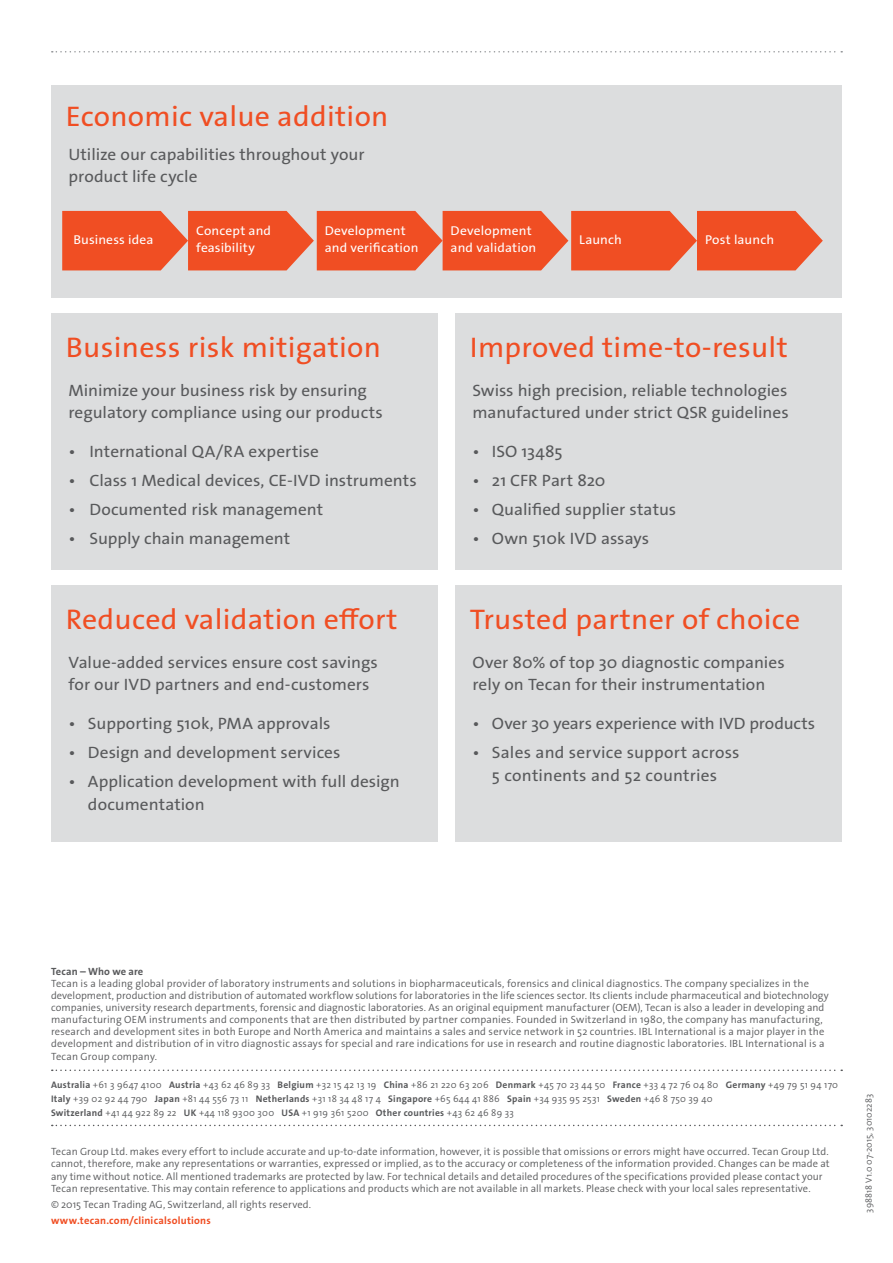
<style>
.page{position:relative;width:893px;height:1263px;background:#fff}
.page>*{position:absolute;margin:0;border:0;box-sizing:border-box;transform-origin:0 0}
.t1{font:28.5px "The Sans Os F";letter-spacing:.01em;color:#f04e23;scale:1.05 1}
.t2{font:16.5px/22.5px "The Sans Os F";color:#58595b;scale:1.05 1}
.t3{font:12.9px/17.5px "The Sans Os F";letter-spacing:.01em;color:#fff;scale:1.05 1}
.t4{font:300 10.5px/12px "The Sans Os F";letter-spacing:.01em;color:#58595b}
.t5{font:700 10.5px "The Sans Os F";letter-spacing:.025em;color:#f04e23}
.t6{font:700 10.5px "The Sans Os F";letter-spacing:.01em;color:#58595b}
.t7{font:300 9.6px/14.1px "The Sans Os F";letter-spacing:.025em;color:#58595b}
.t8{font:300 9px "The Sans Os F";letter-spacing:.01em;color:#58595b}
.s1{font-weight:700}
</style>
<div class="page">
<svg style="left:52px;top:51px;width:790px;height:2px"></svg>
<svg style="left:52px;top:1069px;width:790px;height:2px"></svg>
<svg style="left:52px;top:1125px;width:790px;height:1px"></svg>
<div style="left:51px;top:85px;width:791px;height:213px;background:#dcddde"></div>
<div style="left:51px;top:313px;width:387px;height:257px;background:#dcddde"></div>
<div style="left:51px;top:585px;width:387px;height:256px;background:#dcddde"></div>
<div style="left:455px;top:313px;width:387px;height:257px;background:#dcddde"></div>
<div style="left:455px;top:585px;width:387px;height:256px;background:#dcddde"></div>
<svg style="left:62px;top:211px;width:761px;height:59px;background:#ed5e38"></svg>
<h1 class="t1" style="left:66px;top:98px;width:309px">Economic value addition</h1>
<h2 class="t2" style="left:68px;top:143px;width:283px">Utilize our capabilities throughout your product life cycle</h2>
<p class="t3" style="left:73px;top:231px;width:78px">Business idea</p>
<p class="t3" style="left:325px;top:222px;width:91px">Development and verification</p>
<p class="t3" style="left:451px;top:222px;width:83px">Development and validation</p>
<p class="t3" style="left:579px;top:231px;width:42px">Launch</p>
<p class="t3" style="left:705px;top:231px;width:67px">Post launch</p>
<p class="t3" style="left:196px;top:222px;width:73px">Concept and feasibility</p>
<h1 class="t1" style="left:66px;top:329px;width:302px">Business risk mitigation</h1>
<h1 class="t1" style="left:470px;top:329px;width:304px">Improved time-to-result</h1>
<h2 class="t2" style="left:68px;top:379px;width:301px">Minimize your business risk by ensuring regulatory compliance using our products</h2>
<h2 class="t2" style="left:472px;top:379px;width:303px">Swiss high precision, reliable technologies manufactured under strict QSR guidelines</h2>
<h2 class="t2" style="left:68px;top:441px;width:240px">• International QA/RA expertise</h2>
<h2 class="t2" style="left:68px;top:470px;width:333px">• Class 1 Medical devices, CE-IVD instruments</h2>
<h2 class="t2" style="left:68px;top:498px;width:244px">• Documented risk management</h2>
<h2 class="t2" style="left:68px;top:527px;width:213px">• Supply chain management</h2>
<h2 class="t2" style="left:472px;top:441px;width:87px">• ISO 13485</h2>
<h2 class="t2" style="left:472px;top:470px;width:128px">• 21 CFR Part 820</h2>
<h2 class="t2" style="left:472px;top:498px;width:196px">• Qualified supplier status</h2>
<h2 class="t2" style="left:472px;top:527px;width:170px">• Own 510k IVD assays</h2>
<h1 class="t1" style="left:66px;top:601px;width:317px">Reduced validation effort</h1>
<h1 class="t1" style="left:470px;top:601px;width:316px">Trusted partner of choice</h1>
<h2 class="t2" style="left:68px;top:651px;width:296px">Value-added services ensure cost savings for our IVD partners and end-customers</h2>
<h2 class="t2" style="left:472px;top:651px;width:299px">Over 80% of top 30 diagnostic companies rely on Tecan for their instrumentation</h2>
<h2 class="t2" style="left:68px;top:713px;width:251px">• Supporting 510k, PMA approvals</h2>
<h2 class="t2" style="left:68px;top:741px;width:261px">• Design and development services</h2>
<h2 class="t2" style="left:88px;top:770px;width:298px;text-indent:-20px">• Application development with full design documentation</h2>
<h2 class="t2" style="left:472px;top:713px;width:328px">• Over 30 years experience with IVD products</h2>
<h2 class="t2" style="left:472px;top:741px;width:256px;text-align:center">• Sales and service support across<br>5 continents and 52 countries</h2>
<p class="t6" style="left:51px;top:965px;width:94px">Tecan – Who we are</p>
<p class="t4" style="left:51px;top:978px;width:779px">Tecan is a leading global provider of laboratory instruments and solutions in biopharmaceuticals, forensics and clinical diagnostics. The company specializes in the development, production and distribution of automated workflow solutions for laboratories in the life sciences sector. Its clients include pharmaceutical and biotechnology companies, university research departments, forensic and diagnostic laboratories. As an original equipment manufacturer (OEM), Tecan is also a leader in developing and manufacturing OEM instruments and components that are then distributed by partner companies. Founded in Switzerland in 1980, the company has manufacturing, research and development sites in both Europe and North America and maintains a sales and service network in 52 countries. IBL International is a major player in the development and distribution of in vitro diagnostic assays for special and rare indications for use in research and routine diagnostic laboratories. IBL International is a Tecan Group company.</p>
<p class="t7" style="left:51px;top:1078px;width:789px"><span class="s1">Australia</span> +61 3 9647 4100 <span class="s1">Austria</span> +43 62 46 89 33 <span class="s1">Belgium</span> +32 15 42 13 19 <span class="s1">China</span> +86 21 220 63 206 <span class="s1">Denmark</span> +45 70 23 44 50 <span class="s1">France</span> +33 4 72 76 04 80 <span class="s1">Germany</span> +49 79 51 94 170<br><span class="s1">Italy</span> +39 02 92 44 790 <span class="s1">Japan</span> +81 44 556 73 11 <span class="s1">Netherlands</span> +31 18 34 48 17 4 <span class="s1">Singapore</span> +65 644 41 886 <span class="s1">Spain</span> +34 935 95 2531 <span class="s1">Sweden</span> +46 8 750 39 40<br><span class="s1">Switzerland</span> +41 44 922 89 22 <span class="s1">UK</span> +44 118 9300 300 <span class="s1">USA</span> +1 919 361 5200 <span class="s1">Other countries</span> +43 62 46 89 33</p>
<p class="t4" style="left:51px;top:1146px;width:780px">Tecan Group Ltd. makes every effort to include accurate and up-to-date information, however, it is possible that omissions or errors might have occurred. Tecan Group Ltd. cannot, therefore, make any representations or warranties, expressed or implied, as to the accuracy or completeness of the information provided. Changes can be made at any time without notice. All mentioned trademarks are protected by law. For technical details and detailed procedures of the specifications provided please contact your Tecan representative. This may contain reference to applications and products which are not available in all markets. Please check with your local sales representative.</p>
<p class="t4" style="left:51px;top:1198px;width:262px">© 2015 Tecan Trading AG, Switzerland, all rights reserved.</p>
<p class="t5" style="left:51px;top:1214px;width:161px">www.tecan.com/clinicalsolutions</p>
<p class="t8" style="left:863px;top:1212px;width:120px;rotate:-90deg">398818 V1.0 07-2015, 30102283</p>
</div>
